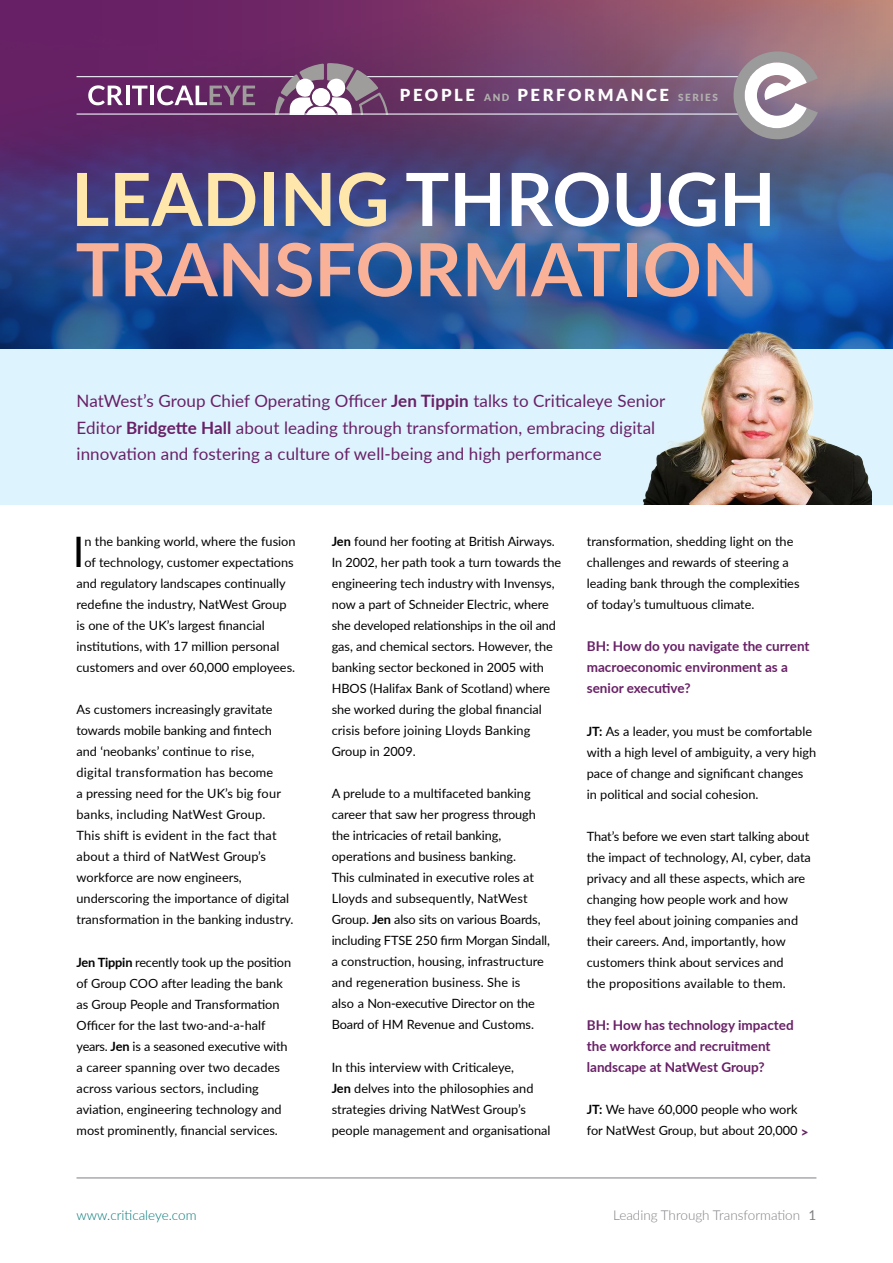
<style>
.page{position:relative;width:893px;height:1263px;background:#fff}
.page>*{position:absolute;margin:0;border:0;box-sizing:border-box;transform-origin:0 0}
.t1{font:700 73.35px/70.2px "Lato";color:#f9b298}
.t2{font:42px "Lato";color:#000}
.t3{font:16.95px/26.4px "Lato";letter-spacing:.005em;color:#682166}
.t4{font:900 16.5px "Lato";letter-spacing:.16em;color:#fff}
.t5{font:700 13.5px/21px "Lato";color:#682166}
.t6{font:300 13.5px "Lato";color:#807f83}
.t7{font:300 13.5px "Lato";color:#077}
.t8{font:12.75px/21px "Lato";color:#000}
.s1{font-size:9.9px;color:#b2afae}
.s2{color:#ffe7ac}
.s3{color:#fff}
.s4{font-weight:700}
.s5{font-weight:800;font-size:13.5px;color:#682166}
.s6{font-weight:400}
</style>
<div class="page">
<hr style="left:77px;top:1177px;width:739px;height:1px;background:#807f83">
<img style="left:0;top:0;width:893px;height:51px">
<img style="left:0;top:51px;width:893px;height:95px">
<svg style="left:0;top:146px;width:893px;height:203px;background:#325090"></svg>
<div style="left:0;top:349px;width:893px;height:156px;background:#ddf3fd"></div>
<img style="left:621px;top:320px;width:250px;height:185px">
<svg style="left:88px;top:85px;width:35px;height:20px"></svg>
<hr style="left:126px;top:86px;width:3px;height:19px;background:#fff">
<svg style="left:132px;top:86px;width:15px;height:19px"></svg>
<hr style="left:150px;top:86px;width:4px;height:19px;background:#fff">
<svg style="left:157px;top:85px;width:98px;height:20px;background:#8b658a"></svg>
<hr style="left:77px;top:76px;width:219px;height:1px;background:#f4fbfe">
<hr style="left:366px;top:76px;width:391px;height:1px;background:#f4fbfe">
<svg style="left:275px;top:63px;width:114px;height:51px"></svg>
<hr style="left:77px;top:114px;width:680px;height:1px;background:#f4fbfe">
<svg style="left:733px;top:51px;width:85px;height:88px"></svg>
<p class="t4" style="left:400px;top:82px;width:320px">PEOPLE <span class="s1">AND</span> PERFORMANCE <span class="s1">SERIES</span></p>
<h1 class="t1" style="left:71px;top:161px;width:706px"><span class="s2">LEADING</span> <span class="s3">THROUGH<br></span>TRANSFORMATION</h1>
<h3 class="t3" style="left:77px;top:387px;width:590px">NatWest’s Group Chief Operating Officer <span class="s4">Jen Tippin</span> talks to Criticaleye Senior<br>Editor <span class="s4">Bridgette Hall</span> about leading through transformation, embracing digital innovation and fostering a culture of well-being and high performance</h3>
<h2 class="t2" style="left:73px;top:522px;width:13px">I</h2>
<p class="t8" style="left:84px;top:530px;width:213px">n the banking world, where the fusion</p>
<p class="t8" style="left:84px;top:551px;width:211px">of technology, customer expectations</p>
<p class="t8" style="left:77px;top:572px;width:211px">and regulatory landscapes continually</p>
<p class="t8" style="left:77px;top:593px;width:212px">redefine the industry, NatWest Group</p>
<p class="t8" style="left:77px;top:614px;width:190px">is one of the UK’s largest financial</p>
<p class="t8" style="left:77px;top:635px;width:204px">institutions, with 17 million personal</p>
<p class="t8" style="left:77px;top:656px;width:220px">customers and over 60,000 employees.</p>
<p class="t8" style="left:77px;top:699px;width:218px">As customers increasingly gravitate towards mobile banking and fintech and ‘neobanks’ continue to rise,<br>digital transformation has become<br>a pressing need for the UK’s big four banks, including NatWest Group.<br>This shift is evident in the fact that about a third of NatWest Group’s workforce are now engineers, underscoring the importance of digital transformation in the banking industry.</p>
<p class="t8" style="left:77px;top:951px;width:216px"><span class="s4">Jen Tippin</span> recently took up the position of Group COO after leading the bank as Group People and Transformation Officer for the last two-and-a-half years. <span class="s4">Jen</span> is a seasoned executive with a career spanning over two decades across various sectors, including aviation, engineering technology and most prominently, financial services.</p>
<p class="t8" style="left:332px;top:530px;width:231px"><span class="s4">Jen</span> found her footing at British Airways.<br>In 2002, her path took a turn towards the engineering tech industry with Invensys, now a part of Schneider Electric, where she developed relationships in the oil and gas, and chemical sectors. However, the banking sector beckoned in 2005 with HBOS (Halifax Bank of Scotland) where she worked during the global financial crisis before joining Lloyds Banking Group in 2009.</p>
<p class="t8" style="left:332px;top:783px;width:220px">A prelude to a multifaceted banking career that saw her progress through the intricacies of retail banking, operations and business banking.<br>This culminated in executive roles at Lloyds and subsequently, NatWest Group. <span class="s4">Jen</span> also sits on various Boards, including FTSE 250 firm Morgan Sindall, a construction, housing, infrastructure and regeneration business. She is<br>also a Non-executive Director on the Board of HM Revenue and Customs.</p>
<p class="t8" style="left:332px;top:1056px;width:220px">In this interview with Criticaleye,<br><span class="s4">Jen</span> delves into the philosophies and strategies driving NatWest Group’s people management and organisational</p>
<p class="t8" style="left:587px;top:530px;width:214px">transformation, shedding light on the challenges and rewards of steering a leading bank through the complexities of today’s tumultuous climate.</p>
<p class="t5" style="left:587px;top:635px;width:224px">BH: How do you navigate the current macroeconomic environment as a senior executive?</p>
<p class="t8" style="left:587px;top:720px;width:231px"><span class="s4">JT:</span> As a leader, you must be comfortable with a high level of ambiguity, a very high pace of change and significant changes in political and social cohesion.</p>
<p class="t8" style="left:587px;top:825px;width:226px">That’s before we even start talking about the impact of technology, AI, cyber, data privacy and all these aspects, which are changing how people work and how they feel about joining companies and their careers. And, importantly, how customers think about services and<br>the propositions available to them.</p>
<p class="t5" style="left:587px;top:1014px;width:208px">BH: How has technology impacted the workforce and recruitment landscape at NatWest Group?</p>
<p class="t8" style="left:587px;top:1099px;width:223px"><span class="s4">JT:</span> We have 60,000 people who work for NatWest Group, but about 20,000 <span class="s5">&gt;</span></p>
<p class="t7" style="left:77px;top:1206px;width:122px">www.criticaleye.com</p>
<p class="t6" style="left:613px;top:1206px;width:205px">Leading Through Transformation <span class="s6">1</span></p>
</div>
